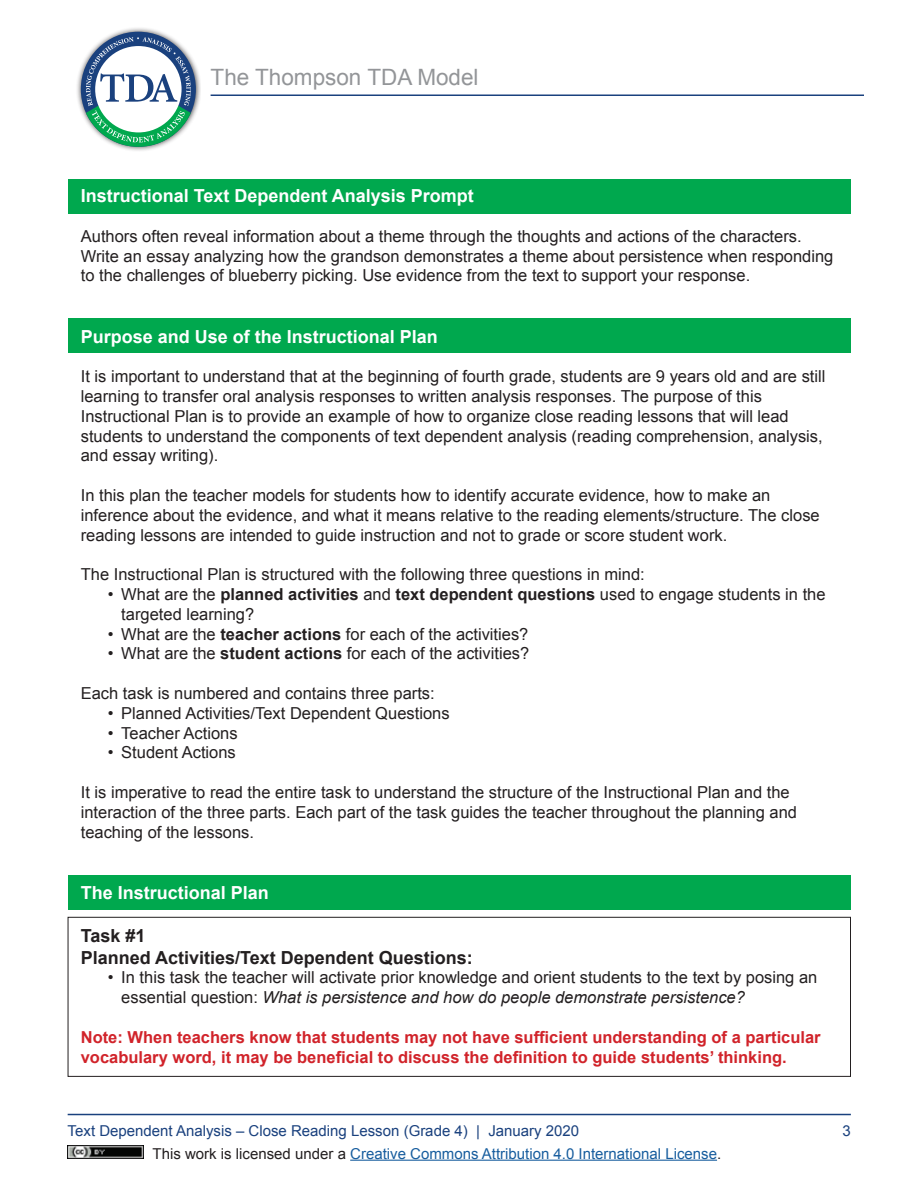
<style>
.page{position:relative;width:918px;height:1188px;background:#fff}
.page>*{position:absolute;margin:0;border:0;box-sizing:border-box;transform-origin:0 0}
.t1{font:22.5px "Arial";color:#939598}
.t2{font:700 18px "Arial";color:#fff}
.t3{font:700 18px/21.6px "Arial";color:#231f20}
.t4{font:16.5px/19.8px "Arial";color:#231f20}
.t5{font:700 16.5px/19.8px "Arial";color:#d1232a}
.t6{font:15px "Arial";color:#175d9e}
.t7{font:15px "Arial";color:#1a417e}
.s1{font-weight:700}
.s2{font-style:italic}
.s3{color:#231f20}
</style>
<div class="page">
<hr style="left:68px;top:1114px;width:783px;height:1px;background:#1a417e">
<img style="left:68px;top:1145px;width:75px;height:14px">
<hr style="left:350px;top:1160px;width:367px;height:1px;background:#175d9e">
<div style="left:75px;top:26px;width:126px;height:127px;background:#231f20;opacity:.8"></div>
<div style="left:81px;top:32px;width:115px;height:115px;background:#1a417e;border-radius:50%"></div>
<svg style="left:83px;top:37px;width:110px;height:110px"></svg>
<hr style="left:211px;top:95px;width:653px;height:1px;background:#1a417e">
<div style="left:68px;top:179px;width:782px;height:35px;background:#00a84e"></div>
<div style="left:68px;top:318px;width:782px;height:34px;background:#00a84e"></div>
<div style="left:68px;top:875px;width:782px;height:35px;background:#00a84e"></div>
<div style="left:68px;top:917px;width:783px;height:160px;border:1px solid #231f20"></div>
<h1 class="t1" style="left:211px;top:62px;width:270px">The Thompson TDA Model</h1>
<p class="t2" style="left:81px;top:184px;width:395px">Instructional Text Dependent Analysis Prompt</p>
<p class="t4" style="left:81px;top:226px;width:754px">Authors often reveal information about a theme through the thoughts and actions of the characters.<br>Write an essay analyzing how the grandson demonstrates a theme about persistence when responding to the challenges of blueberry picking. Use evidence from the text to support your response.</p>
<p class="t2" style="left:81px;top:324px;width:359px">Purpose and Use of the Instructional Plan</p>
<p class="t4" style="left:81px;top:367px;width:746px">It is important to understand that at the beginning of fourth grade, students are 9 years old and are still learning to transfer oral analysis responses to written analysis responses. The purpose of this Instructional Plan is to provide an example of how to organize close reading lessons that will lead students to understand the components of text dependent analysis (reading comprehension, analysis, and essay writing).</p>
<p class="t4" style="left:81px;top:485px;width:740px">In this plan the teacher models for students how to identify accurate evidence, how to make an inference about the evidence, and what it means relative to the reading elements/structure. The close reading lessons are intended to guide instruction and not to grade or score student work.</p>
<p class="t4" style="left:81px;top:565px;width:565px">The Instructional Plan is structured with the following three questions in mind:</p>
<p class="t4" style="left:121px;top:584px;width:706px;text-indent:-13px">• What are the <span class="s1">planned activities</span> and <span class="s1">text dependent questions</span> used to engage students in the targeted learning?</p>
<p class="t4" style="left:108px;top:624px;width:422px">• What are the <span class="s1">teacher actions</span> for each of the activities?</p>
<p class="t4" style="left:108px;top:644px;width:423px">• What are the <span class="s1">student actions</span> for each of the activities?</p>
<p class="t4" style="left:81px;top:683px;width:356px">Each task is numbered and contains three parts:</p>
<p class="t4" style="left:108px;top:703px;width:343px">• Planned Activities/Text Dependent Questions</p>
<p class="t4" style="left:108px;top:723px;width:131px">• Teacher Actions</p>
<p class="t4" style="left:108px;top:743px;width:130px">• Student Actions</p>
<p class="t4" style="left:81px;top:782px;width:718px">It is imperative to read the entire task to understand the structure of the Instructional Plan and the interaction of the three parts. Each part of the task guides the teacher throughout the planning and teaching of the lessons.</p>
<p class="t2" style="left:81px;top:880px;width:190px">The Instructional Plan</p>
<p class="t3" style="left:81px;top:925px;width:394px">Task #1<br>Planned Activities/Text Dependent Questions:</p>
<p class="t4" style="left:121px;top:968px;width:698px;text-indent:-13px">• In this task the teacher will activate prior knowledge and orient students to the text by posing an essential question: <span class="s2">What is persistence and how do people demonstrate persistence?</span></p>
<p class="t5" style="left:81px;top:1028px;width:741px">Note: When teachers know that students may not have sufficient understanding of a particular vocabulary word, it may be beneficial to discuss the definition to guide students’ thinking.</p>
<p class="t7" style="left:68px;top:1121px;width:513px">Text Dependent Analysis – Close Reading Lesson (Grade 4) | January 2020</p>
<p class="t7" style="left:843px;top:1121px;width:10px">3</p>
<p class="t6" style="left:153px;top:1144px;width:570px"><span class="s3">This work is licensed under a</span> Creative Commons Attribution 4.0 International License<span class="s3">.</span></p>
</div>
